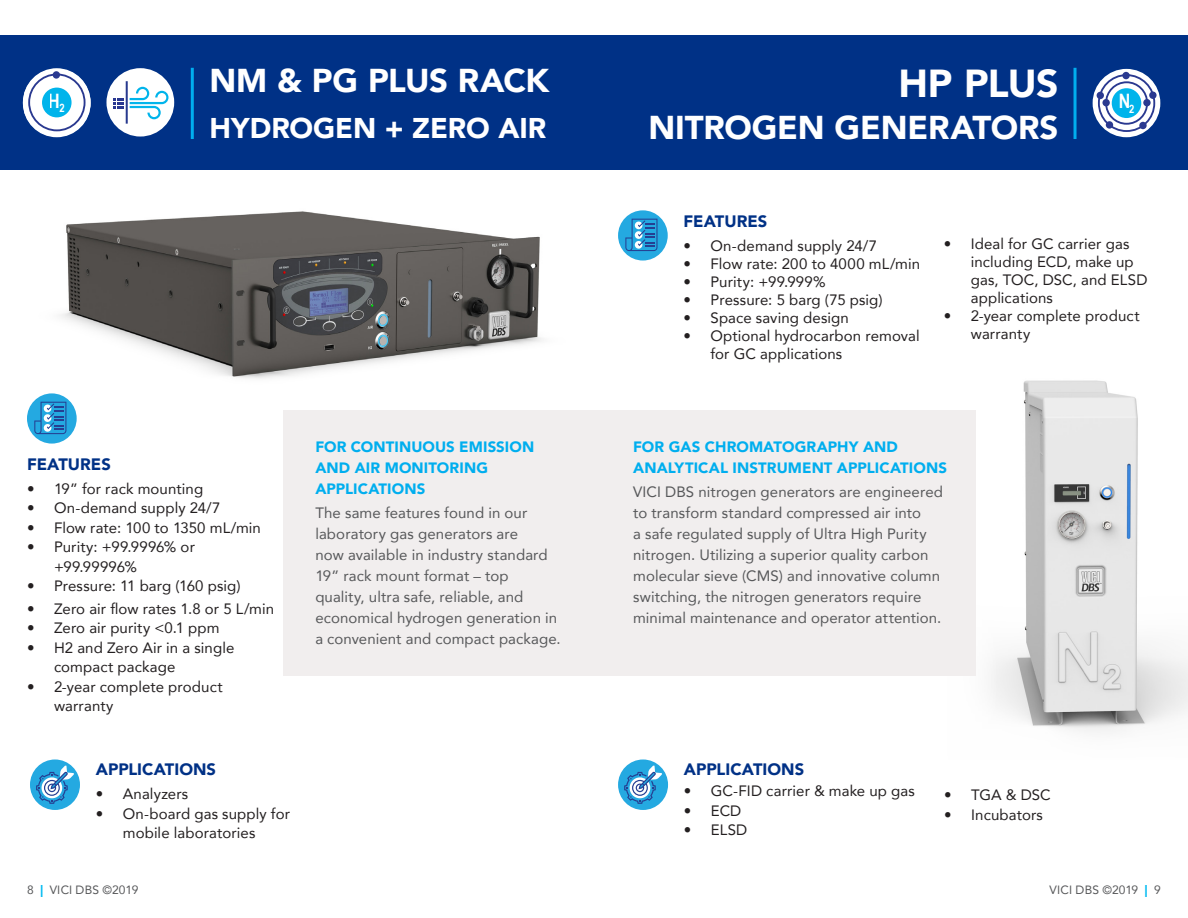
<style>
.page{position:relative;width:1188px;height:918px;background:#fff}
.page>*{position:absolute;margin:0;border:0;box-sizing:border-box;transform-origin:0 0}
.t1{font:900 39px "Avenir";letter-spacing:-.02em;color:#fff}
.t2{font:900 33px "Avenir";letter-spacing:-.005em;color:#fff}
.t3{font:900 28.5px "Avenir";letter-spacing:-.005em;color:#fff}
.t4{font:700 19.8px "Arial Narrow";color:#fff}
.t5{font:900 16.5px "Avenir";color:#003186}
.t6{font:15px/18px "Avenir";letter-spacing:.01em;color:#231f20}
.t7{font:15px/21px "Avenir";letter-spacing:.005em;color:#57585a}
.t8{font:900 15px/21px "Avenir";letter-spacing:.005em;color:#00aeef}
.t9{font:12px "Avenir";letter-spacing:.015em;color:#57585a}
.s1{font-weight:900;color:#00baf1}
</style>
<div class="page">
<img style="left:944px;top:380px;width:244px;height:353px">
<img style="left:43px;top:211px;width:499px;height:184px">
<div style="left:284px;top:410px;width:692px;height:265px;background:#f1eeee"></div>
<div style="left:0;top:36px;width:1188px;height:134px;background:#003186"></div>
<hr style="left:191px;top:68px;width:3px;height:71px;background:#00aeef">
<hr style="left:1074px;top:68px;width:3px;height:71px;background:#00aeef">
<svg style="left:1093px;top:69px;width:67px;height:68px;background:#e2e5f0"></svg>
<div style="left:1098px;top:74px;width:57px;height:58px;border:2px solid #2a3990;border-radius:50%"></div>
<div style="left:1105px;top:81px;width:43px;height:44px;border:2px solid #2a3990;border-radius:50%"></div>
<div style="left:1112px;top:88px;width:29px;height:30px;background:#00b4eb;border-radius:50%"></div>
<div style="left:1102px;top:99px;width:8px;height:7px;background:#2a3990;border-radius:50%"></div>
<div style="left:1139px;top:122px;width:8px;height:7px;background:#2a3990;border-radius:50%"></div>
<div style="left:1149px;top:92px;width:8px;height:7px;background:#2a3990;border-radius:50%"></div>
<div style="left:1122px;top:72px;width:8px;height:7px;background:#2a3990;border-radius:50%"></div>
<div style="left:1097px;top:92px;width:7px;height:7px;background:#2a3990;border-radius:50%"></div>
<div style="left:1106px;top:121px;width:7px;height:8px;background:#2a3990;border-radius:50%"></div>
<div style="left:1143px;top:99px;width:8px;height:7px;background:#2a3990;border-radius:50%"></div>
<svg style="left:618px;top:210px;width:50px;height:51px"></svg>
<svg style="left:625px;top:219px;width:32px;height:32px"></svg>
<svg style="left:27px;top:393px;width:50px;height:51px"></svg>
<svg style="left:34px;top:402px;width:32px;height:32px"></svg>
<svg style="left:23px;top:68px;width:68px;height:69px;background:#eceef5"></svg>
<div style="left:28px;top:74px;width:58px;height:57px;border:2px solid #2a3990;border-radius:50%"></div>
<div style="left:42px;top:88px;width:30px;height:29px;background:#00b4eb;border-radius:50%"></div>
<div style="left:53px;top:71px;width:7px;height:8px;background:#2a3990;border-radius:50%"></div>
<div style="left:106px;top:68px;width:68px;height:69px;background:#fff;border-radius:50%"></div>
<svg style="left:113px;top:98px;width:11px;height:10px"></svg>
<svg style="left:130px;top:87px;width:39px;height:32px"></svg>
<hr style="left:126px;top:81px;width:2px;height:43px;background:#283a8f">
<div style="left:30px;top:760px;width:50px;height:50px;background:#24a9e1;border-radius:50%"></div>
<svg style="left:36px;top:766px;width:38px;height:38px"></svg>
<div style="left:618px;top:760px;width:50px;height:50px;background:#24a9e1;border-radius:50%"></div>
<svg style="left:624px;top:766px;width:38px;height:38px"></svg>
<h2 class="t2" style="left:209px;top:52px;width:341px">NM &amp; PG PLUS RACK</h2>
<h3 class="t3" style="left:209px;top:104px;width:338px">HYDROGEN + ZERO AIR</h3>
<h1 class="t1" style="left:898px;top:50px;width:162px">HP PLUS</h1>
<h2 class="t2" style="left:648px;top:99px;width:412px">NITROGEN GENERATORS</h2>
<h3 class="t4" style="left:49px;top:86px;width:17px">H<sub>2</sub></h3>
<h3 class="t4" style="left:49px;top:86px;width:13px">N</h3>
<h3 class="t4" style="left:1119px;top:86px;width:17px">N<sub>2</sub></h3>
<p class="t5" style="left:27px;top:450px;width:85px">FEATURES</p>
<p class="t6" style="left:27px;top:479px;width:178px">• 19” for rack mounting</p>
<p class="t6" style="left:27px;top:499px;width:195px">• On-demand supply 24/7</p>
<p class="t6" style="left:27px;top:518px;width:235px">• Flow rate: 100 to 1350 mL/min</p>
<p class="t6" style="left:54px;top:537px;width:142px;line-height:19.5px;text-indent:-27px">• Purity: +99.9996% or +99.99996%</p>
<p class="t6" style="left:27px;top:577px;width:215px">• Pressure: 11 barg (160 psig)</p>
<p class="t6" style="left:27px;top:599px;width:249px">• Zero air flow rates 1.8 or 5 L/min</p>
<p class="t6" style="left:27px;top:619px;width:194px">• Zero air purity &lt;0.1 ppm</p>
<p class="t6" style="left:54px;top:638px;width:182px;line-height:19.5px;text-indent:-27px">• H2 and Zero Air in a single compact package</p>
<p class="t6" style="left:54px;top:677px;width:170px;line-height:19.5px;text-indent:-27px">• 2-year complete product warranty</p>
<p class="t5" style="left:96px;top:756px;width:122px">APPLICATIONS</p>
<p class="t6" style="left:96px;top:785px;width:94px">• Analyzers</p>
<p class="t6" style="left:96px;top:804px;width:196px;line-height:19.5px;text-align:center">• On-board gas supply for mobile laboratories</p>
<p class="t8" style="left:315px;top:436px;width:220px">FOR CONTINUOUS EMISSION<br>AND AIR MONITORING<br>APPLICATIONS</p>
<p class="t7" style="left:315px;top:502px;width:247px">The same features found in our laboratory gas generators are<br>now available in industry standard<br>19” rack mount format – top quality, ultra safe, reliable, and economical hydrogen generation in a convenient and compact package.</p>
<p class="t5" style="left:684px;top:207px;width:85px">FEATURES</p>
<p class="t6" style="left:684px;top:236px;width:195px">• On-demand supply 24/7</p>
<p class="t6" style="left:684px;top:254px;width:238px">• Flow rate: 200 to 4000 mL/min</p>
<p class="t6" style="left:684px;top:272px;width:144px">• Purity: +99.999%</p>
<p class="t6" style="left:684px;top:290px;width:201px">• Pressure: 5 barg (75 psig)</p>
<p class="t6" style="left:684px;top:308px;width:167px">• Space saving design</p>
<p class="t6" style="left:711px;top:326px;width:211px;text-indent:-27px">• Optional hydrocarbon removal for GC applications</p>
<p class="t6" style="left:971px;top:234px;width:178px;text-indent:-27px">• Ideal for GC carrier gas including ECD, make up gas, TOC, DSC, and ELSD applications</p>
<p class="t6" style="left:971px;top:306px;width:170px;text-indent:-27px">• 2-year complete product warranty</p>
<p class="t8" style="left:633px;top:436px;width:315px">FOR GAS CHROMATOGRAPHY AND<br>ANALYTICAL INSTRUMENT APPLICATIONS</p>
<p class="t7" style="left:633px;top:481px;width:311px">VICI DBS nitrogen generators are engineered to transform standard compressed air into<br>a safe regulated supply of Ultra High Purity nitrogen. Utilizing a superior quality carbon molecular sieve (CMS) and innovative column switching, the nitrogen generators require minimal maintenance and operator attention.</p>
<p class="t5" style="left:684px;top:756px;width:122px">APPLICATIONS</p>
<p class="t6" style="left:684px;top:782px;width:232px">• GC-FID carrier &amp; make up gas</p>
<p class="t6" style="left:684px;top:801px;width:59px">• ECD</p>
<p class="t6" style="left:684px;top:821px;width:65px">• ELSD</p>
<p class="t6" style="left:944px;top:785px;width:108px">• TGA &amp; DSC</p>
<p class="t6" style="left:944px;top:805px;width:100px">• Incubators</p>
<p class="t9" style="left:27px;top:880px;width:113px">8 <span class="s1">|</span> VICI DBS ©2019</p>
<p class="t9" style="left:1050px;top:880px;width:113px">VICI DBS ©2019 <span class="s1">|</span> 9</p>
</div>
